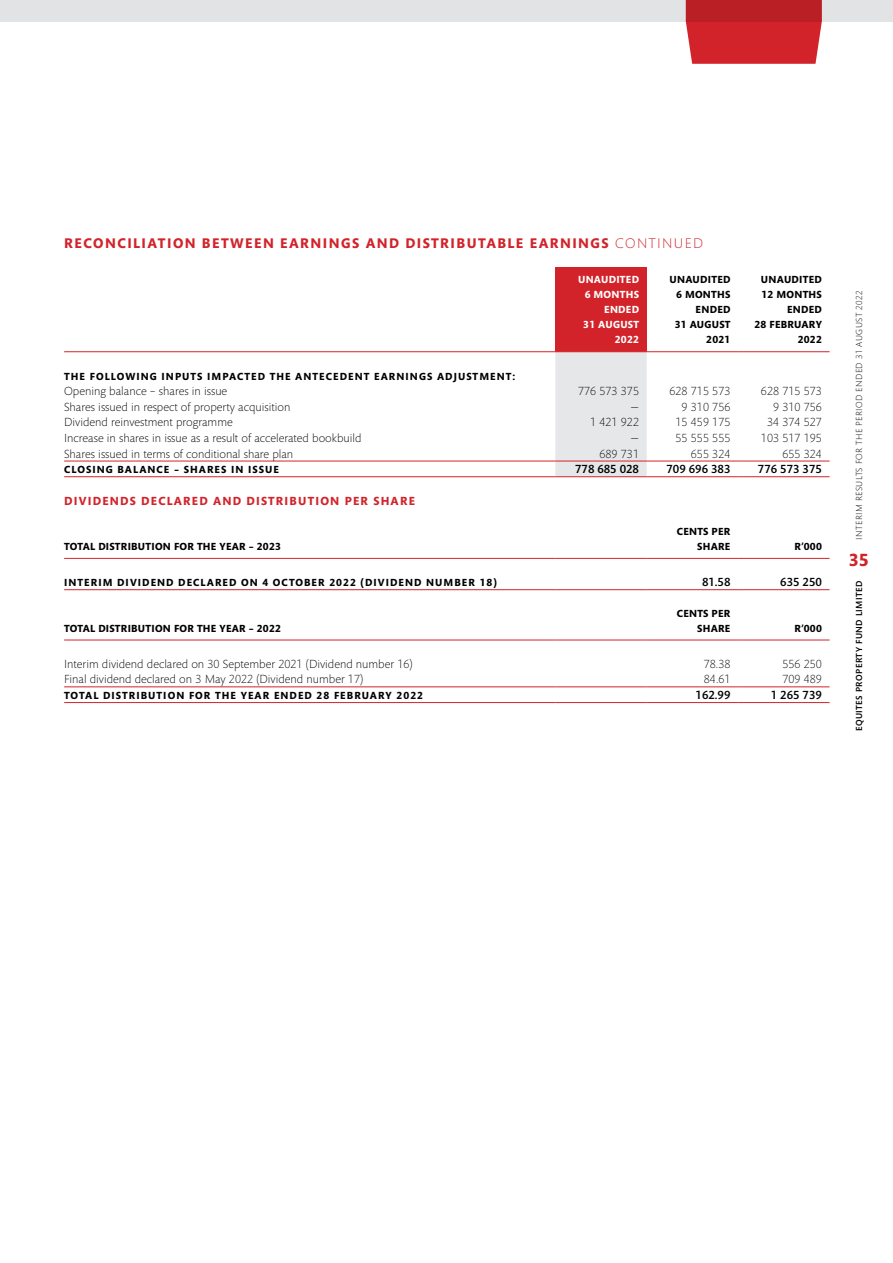
<style>
.page{position:relative;width:893px;height:1263px;background:#fff}
.page>*{position:absolute;margin:0;border:0;box-sizing:border-box;transform-origin:0 0}
.t1{font:700 18px "Mundo Sans";color:#d2232a}
.t2{font:700 14.25px "Mundo Sans";letter-spacing:.1em;color:#d2232a}
.t3{font:300 12px "Mundo Sans";color:#000}
.t4{font:500 12px "Mundo Sans";color:#000}
.t5{font:700 12px "Mundo Sans";letter-spacing:.1em;color:#d2232a}
.t6{font:700 10.5px "Mundo Sans";letter-spacing:.085em;color:#000}
.t7{font:700 10.5px/15px "Mundo Sans";letter-spacing:.025em;color:#000;text-align:right}
.t8{font:700 10.5px/15px "Mundo Sans";letter-spacing:.025em;color:#fff;text-align:right}
.t9{font:300 9px "Mundo Sans";letter-spacing:.05em;color:#000}
.t10{font:500 9px "Mundo Sans";letter-spacing:.05em;color:#000}
.s1{font-weight:300}
</style>
<div class="page">
<div style="left:0;top:0;width:893px;height:21px;background:#e2e3e4"></div>
<svg style="left:686px;top:0;width:136px;height:64px;background:#cb292f"></svg>
<div style="left:555px;top:267px;width:92px;height:85px;background:#d2232a"></div>
<div style="left:555px;top:352px;width:92px;height:124px;background:#e6e7e8"></div>
<hr style="left:64px;top:686px;width:491px;height:1px;background:#d2232a">
<hr style="left:555px;top:686px;width:92px;height:1px;background:#d2232a">
<hr style="left:647px;top:686px;width:91px;height:1px;background:#d2232a">
<hr style="left:738px;top:686px;width:92px;height:1px;background:#d2232a">
<hr style="left:647px;top:351px;width:91px;height:1px;background:#d2232a">
<hr style="left:738px;top:351px;width:92px;height:1px;background:#d2232a">
<hr style="left:64px;top:351px;width:491px;height:1px;background:#d2232a">
<hr style="left:64px;top:558px;width:491px;height:1px;background:#d2232a">
<hr style="left:555px;top:558px;width:92px;height:1px;background:#d2232a">
<hr style="left:647px;top:558px;width:91px;height:1px;background:#d2232a">
<hr style="left:738px;top:558px;width:92px;height:1px;background:#d2232a">
<hr style="left:64px;top:640px;width:491px;height:1px;background:#d2232a">
<hr style="left:555px;top:640px;width:92px;height:1px;background:#d2232a">
<hr style="left:647px;top:640px;width:91px;height:1px;background:#d2232a">
<hr style="left:738px;top:640px;width:92px;height:1px;background:#d2232a">
<hr style="left:64px;top:589px;width:491px;height:1px;background:#d2232a">
<hr style="left:555px;top:589px;width:92px;height:1px;background:#d2232a">
<hr style="left:647px;top:589px;width:91px;height:1px;background:#d2232a">
<hr style="left:738px;top:589px;width:92px;height:1px;background:#d2232a">
<hr style="left:64px;top:702px;width:491px;height:1px;background:#d2232a">
<hr style="left:555px;top:702px;width:92px;height:1px;background:#d2232a">
<hr style="left:647px;top:702px;width:91px;height:1px;background:#d2232a">
<hr style="left:738px;top:702px;width:92px;height:1px;background:#d2232a">
<hr style="left:64px;top:476px;width:491px;height:1px;background:#d2232a">
<hr style="left:555px;top:476px;width:92px;height:1px;background:#d2232a">
<hr style="left:647px;top:476px;width:91px;height:1px;background:#d2232a">
<hr style="left:738px;top:476px;width:92px;height:1px;background:#d2232a">
<hr style="left:64px;top:461px;width:491px;height:1px;background:#d2232a">
<hr style="left:555px;top:461px;width:92px;height:1px;background:#d2232a">
<hr style="left:647px;top:461px;width:91px;height:1px;background:#d2232a">
<hr style="left:738px;top:461px;width:92px;height:1px;background:#d2232a">
<p class="t2" style="left:64px;top:235px;width:640px">RECONCILIATION BETWEEN EARNINGS AND DISTRIBUTABLE EARNINGS <span class="s1">CONTINUED</span></p>
<p class="t8" style="left:578px;top:272px;width:62px">UNAUDITED<br>6 MONTHS<br>ENDED<br>31 AUGUST<br>2022</p>
<p class="t7" style="left:669px;top:272px;width:62px">UNAUDITED<br>6 MONTHS<br>ENDED<br>31 AUGUST<br>2021</p>
<p class="t7" style="left:754px;top:272px;width:69px">UNAUDITED<br>12 MONTHS<br>ENDED<br>28 FEBRUARY<br>2022</p>
<p class="t6" style="left:64px;top:370px;width:453px">THE FOLLOWING INPUTS IMPACTED THE ANTECEDENT EARNINGS ADJUSTMENT:</p>
<p class="t3" style="left:64px;top:385px;width:165px">Opening balance – shares in issue</p>
<p class="t3" style="left:578px;top:385px;width:62px">776 573 375</p>
<p class="t3" style="left:669px;top:385px;width:62px">628 715 573</p>
<p class="t3" style="left:761px;top:385px;width:62px">628 715 573</p>
<p class="t3" style="left:64px;top:400px;width:228px">Shares issued in respect of property acquisition</p>
<p class="t3" style="left:631px;top:400px;width:10px">—</p>
<p class="t3" style="left:682px;top:400px;width:50px">9 310 756</p>
<p class="t3" style="left:773px;top:400px;width:50px">9 310 756</p>
<p class="t3" style="left:64px;top:416px;width:170px">Dividend reinvestment programme</p>
<p class="t3" style="left:590px;top:416px;width:50px">1 421 922</p>
<p class="t3" style="left:676px;top:416px;width:56px">15 459 175</p>
<p class="t3" style="left:767px;top:416px;width:56px">34 374 527</p>
<p class="t3" style="left:64px;top:432px;width:299px">Increase in shares in issue as a result of accelerated bookbuild</p>
<p class="t3" style="left:631px;top:432px;width:10px">—</p>
<p class="t3" style="left:676px;top:432px;width:56px">55 555 555</p>
<p class="t3" style="left:761px;top:432px;width:62px">103 517 195</p>
<p class="t3" style="left:64px;top:447px;width:231px">Shares issued in terms of conditional share plan</p>
<p class="t3" style="left:599px;top:447px;width:41px">689 731</p>
<p class="t3" style="left:691px;top:447px;width:41px">655 324</p>
<p class="t3" style="left:782px;top:447px;width:41px">655 324</p>
<p class="t6" style="left:64px;top:464px;width:217px">CLOSING BALANCE – SHARES IN ISSUE</p>
<p class="t4" style="left:575px;top:463px;width:65px">778 685 028</p>
<p class="t4" style="left:666px;top:463px;width:65px">709 696 383</p>
<p class="t4" style="left:758px;top:463px;width:65px">776 573 375</p>
<p class="t5" style="left:64px;top:494px;width:352px">DIVIDENDS DECLARED AND DISTRIBUTION PER SHARE</p>
<p class="t7" style="left:64px;top:539px;width:218px">TOTAL DISTRIBUTION FOR THE YEAR – 2023</p>
<p class="t7" style="left:677px;top:524px;width:55px">CENTS PER<br>SHARE</p>
<p class="t6" style="left:794px;top:541px;width:29px">R’000</p>
<p class="t6" style="left:64px;top:577px;width:434px">INTERIM DIVIDEND DECLARED ON 4 OCTOBER 2022 (DIVIDEND NUMBER 18)</p>
<p class="t4" style="left:702px;top:576px;width:30px">81.58</p>
<p class="t4" style="left:780px;top:576px;width:43px">635 250</p>
<p class="t7" style="left:64px;top:621px;width:218px">TOTAL DISTRIBUTION FOR THE YEAR – 2022</p>
<p class="t7" style="left:677px;top:606px;width:55px">CENTS PER<br>SHARE</p>
<p class="t6" style="left:794px;top:622px;width:29px">R’000</p>
<p class="t3" style="left:64px;top:657px;width:350px">Interim dividend declared on 30 September 2021 (Dividend number 16)</p>
<p class="t3" style="left:704px;top:657px;width:28px">78.38</p>
<p class="t3" style="left:782px;top:657px;width:41px">556 250</p>
<p class="t3" style="left:64px;top:673px;width:301px">Final dividend declared on 3 May 2022 (Dividend number 17)</p>
<p class="t3" style="left:704px;top:673px;width:28px">84.61</p>
<p class="t3" style="left:782px;top:673px;width:41px">709 489</p>
<p class="t6" style="left:64px;top:690px;width:360px">TOTAL DISTRIBUTION FOR THE YEAR ENDED 28 FEBRUARY 2022</p>
<p class="t4" style="left:696px;top:689px;width:36px">162.99</p>
<p class="t4" style="left:771px;top:689px;width:53px">1 265 739</p>
<p class="t9" style="left:854px;top:539px;width:251px;rotate:-90deg">INTERIM RESULTS FOR THE PERIOD ENDED 31 AUGUST 2022</p>
<h1 class="t1" style="left:849px;top:550px;width:22px">35</h1>
<p class="t10" style="left:854px;top:731px;width:153px;rotate:-90deg">EQUITES PROPERTY FUND LIMITED</p>
</div>
